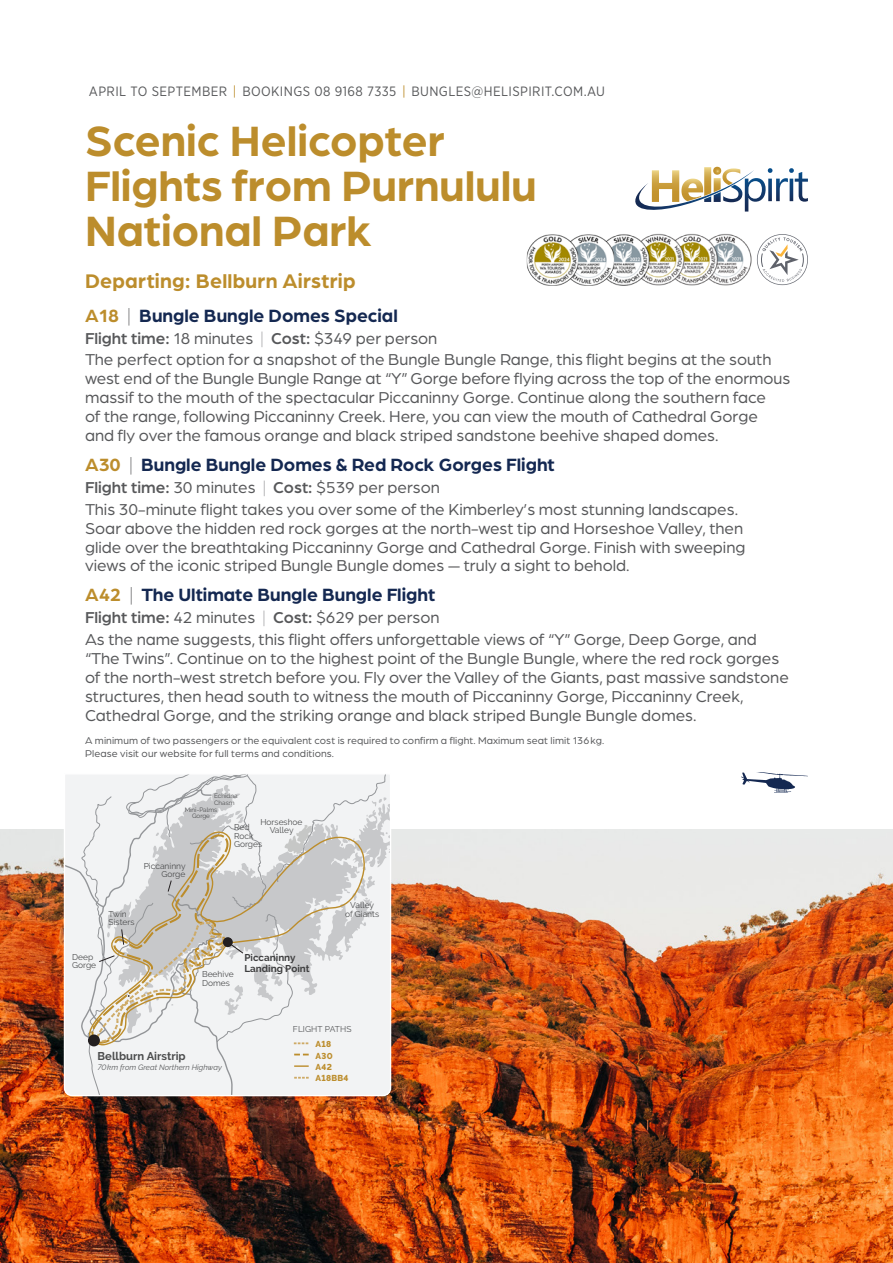
<style>
.page{position:relative;width:893px;height:1263px;background:#fff}
.page>*{position:absolute;margin:0;border:0;box-sizing:border-box;transform-origin:0 0}
.t1{font:700 45.15px/45.2px "Arboria";color:#bc8d2c}
.t2{font:700 21px "Arboria";letter-spacing:.01em;color:#bc8d2c}
.t3{font:700 18.9px "Arboria";color:#142851}
.t4{font:16.8px/18.9px "Arboria";color:#57585a}
.t5{font:13.5px "Gotham Narrow";letter-spacing:.03em;color:#57585a}
.t6{font:700 11.25px "Raleway";color:#4b4c4d}
.t7{font:10.5px/12.6px "Arboria";letter-spacing:.01em;color:#57585a}
.t8{font:700 9.9px/10.6px "Raleway";color:#3e3e3f}
.t9{font:800 8.55px/11.2px "Raleway";letter-spacing:.03em;color:#bc8d2c}
.t10{font:8.4px/8.4px "Raleway";color:#4b4c4d}
.t11{font:8.4px "Raleway";letter-spacing:.01em;color:#57585a}
.t12{font:italic 7.65px "Raleway";color:#57585a}
.t13{font:6.3px/6.3px "Raleway";color:#4b4c4d}
.s1{color:#bc8d2c}
.s2{font-weight:300;color:#57585a}
.s3{font-weight:500}
.s4{font-weight:100}
</style>
<div class="page">
<svg style="left:635px;top:167px;width:173px;height:45px"></svg>
<img style="left:0;top:829px;width:893px;height:434px">
<svg style="left:741px;top:772px;width:67px;height:20px"></svg>
<svg style="left:63px;top:774px;width:329px;height:323px"></svg>
<svg style="left:757px;top:234px;width:51px;height:51px"></svg>
<img style="left:614px;top:233px;width:138px;height:53px">
<img style="left:578px;top:234px;width:36px;height:52px">
<img style="left:527px;top:234px;width:51px;height:52px">
<p class="t5" style="left:89px;top:83px;width:518px">APRIL TO SEPTEMBER <span class="s1">|</span> BOOKINGS 08 9168 7335 <span class="s1">|</span> BUNGLES@HELISPIRIT.COM.AU</p>
<p class="t1" style="left:85px;top:116px;width:453px">Scenic Helicopter<br>Flights from Purnululu<br>National Park</p>
<p class="t2" style="left:85px;top:266px;width:272px">Departing: Bellburn Airstrip</p>
<p class="t3" style="left:85px;top:302px;width:314px"><span class="s1">A18</span> <span class="s2">|</span> Bungle Bungle Domes Special</p>
<p class="t4" style="left:85px;top:328px;width:354px"><span class="s3">Flight time:</span> 18 minutes <span class="s4">|</span> <span class="s3">Cost:</span> $349 per person</p>
<p class="t4" style="left:85px;top:350px;width:707px">The perfect option for a snapshot of the Bungle Bungle Range, this flight begins at the south west end of the Bungle Bungle Range at “Y” Gorge before flying across the top of the enormous massif to the mouth of the spectacular Piccaninny Gorge. Continue along the southern face<br>of the range, following Piccaninny Creek. Here, you can view the mouth of Cathedral Gorge and fly over the famous orange and black striped sandstone beehive shaped domes.</p>
<p class="t3" style="left:85px;top:452px;width:471px"><span class="s1">A30</span> <span class="s2">|</span> Bungle Bungle Domes &amp; Red Rock Gorges Flight</p>
<p class="t4" style="left:85px;top:477px;width:356px"><span class="s3">Flight time:</span> 30 minutes <span class="s4">|</span> <span class="s3">Cost:</span> $539 per person</p>
<p class="t4" style="left:85px;top:499px;width:662px">This 30-minute flight takes you over some of the Kimberley’s most stunning landscapes.<br>Soar above the hidden red rock gorges at the north-west tip and Horseshoe Valley, then glide over the breathtaking Piccaninny Gorge and Cathedral Gorge. Finish with sweeping views of the iconic striped Bungle Bungle domes — truly a sight to behold.</p>
<p class="t3" style="left:85px;top:582px;width:352px"><span class="s1">A42</span> <span class="s2">|</span> The Ultimate Bungle Bungle Flight</p>
<p class="t4" style="left:85px;top:607px;width:356px"><span class="s3">Flight time:</span> 42 minutes <span class="s4">|</span> <span class="s3">Cost:</span> $629 per person</p>
<p class="t4" style="left:85px;top:629px;width:705px">As the name suggests, this flight offers unforgettable views of “Y” Gorge, Deep Gorge, and “The Twins”. Continue on to the highest point of the Bungle Bungle, where the red rock gorges of the north-west stretch before you. Fly over the Valley of the Giants, past massive sandstone structures, then head south to witness the mouth of Piccaninny Gorge, Piccaninny Creek, Cathedral Gorge, and the striking orange and black striped Bungle Bungle domes.</p>
<p class="t7" style="left:85px;top:734px;width:521px">A minimum of two passengers or the equivalent cost is required to confirm a flight. Maximum seat limit 136kg.<br>Please visit our website for full terms and conditions.</p>
<p class="t13" style="left:214px;top:793px;width:25px">Echidna<br>Chasm</p>
<p class="t13" style="left:185px;top:806px;width:34px;text-align:center">Mini-Palms<br>Gorge</p>
<p class="t10" style="left:234px;top:823px;width:30px">Red<br>Rock<br>Gorges</p>
<p class="t10" style="left:144px;top:862px;width:43px;text-align:right">Piccaninny<br>Gorge</p>
<p class="t10" style="left:260px;top:817px;width:44px;text-align:center">Horseshoe<br>Valley</p>
<p class="t10" style="left:72px;top:952px;width:25px">Deep<br>Gorge</p>
<p class="t10" style="left:350px;top:901px;width:25px">Valley</p>
<p class="t10" style="left:109px;top:910px;width:20px">Twin</p>
<p class="t10" style="left:345px;top:909px;width:35px">of Giants</p>
<p class="t10" style="left:109px;top:918px;width:27px">Sisters</p>
<p class="t10" style="left:202px;top:970px;width:33px">Beehive<br>Domes</p>
<p class="t8" style="left:244px;top:953px;width:67px">Piccaninny<br>Landing Point</p>
<p class="t11" style="left:293px;top:1024px;width:60px">FLIGHT PATHS</p>
<p class="t6" style="left:98px;top:1050px;width:90px">Bellburn Airstrip</p>
<p class="t12" style="left:98px;top:1063px;width:126px">70km from Great Northern Highway</p>
<p class="t9" style="left:316px;top:1039px;width:34px">A18<br>A30<br>A42<br>A18BB4</p>
</div>
